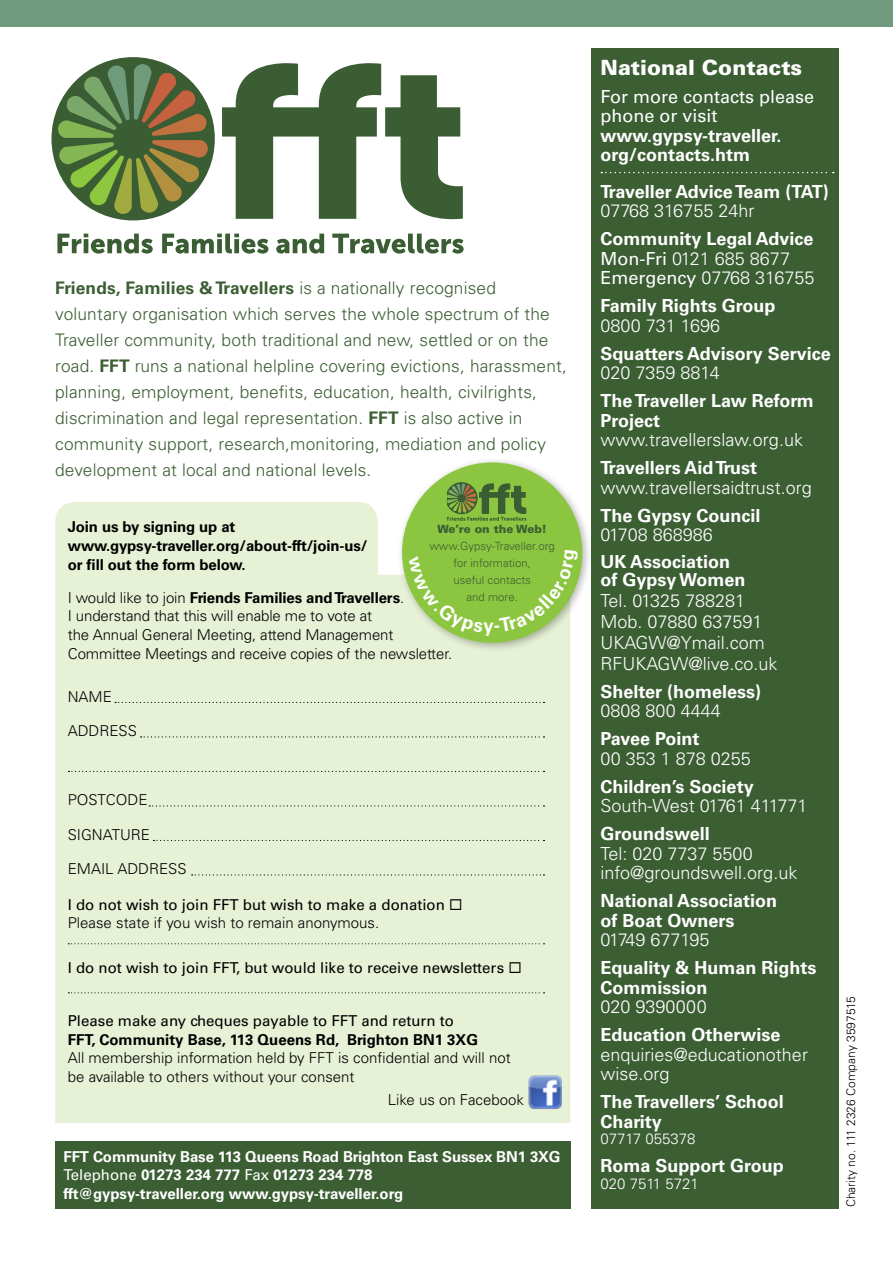
<style>
.page{position:relative;width:893px;height:1263px;background:#fff}
.page>*{position:absolute;margin:0;border:0;box-sizing:border-box;transform-origin:0 0}
.t1{font:900 21px "Univers LT Std";color:#fff}
.t2{font:300 18px/19.5px "Univers LT Std";color:#fff}
.t3{font:700 18px/19.5px "Univers LT Std";color:#fff}
.t4{font:18px/19.5px "Univers LT Std";color:#fff}
.t5{font:700 18px "Univers LT Std";letter-spacing:-.02em;color:#fff}
.t6{font:300 17.25px/26px "Univers LT Std";letter-spacing:.01em;color:#3c5e33}
.t7{font:300 15px/18.8px "Univers LT Std";letter-spacing:-.01em;color:#000}
.t8{font:15px/18.8px "Univers LT Std";color:#000}
.t9{font:700 15px/18.8px "Univers LT Std";letter-spacing:-.01em;color:#fff}
.t10{font:700 15px/18.8px "Univers LT Std";letter-spacing:-.01em;color:#000}
.t11{font:300 15px "Univers LT Std";color:#fff}
.t12{font:300 12px "Univers LT Std";color:#000}
.t13{font:300 11.4px/17.1px "Univers LT Std";color:#3c5e33;text-align:center}
.t14{font:900 11.4px "Univers LT Std";color:#3c5e33}
.s1{font-weight:700}
.s2{font-weight:300}
.s3{font-weight:400}
</style>
<div class="page">
<div style="left:591px;top:48px;width:248px;height:1161px;background:#3c5e33"></div>
<svg style="left:601px;top:172px;width:233px;height:1px"></svg>
<div style="left:51px;top:57px;width:164px;height:163px;background:#3a5d33;border-radius:50%"></div>
<svg style="left:57px;top:63px;width:151px;height:152px"></svg>
<svg style="left:57px;top:234px;width:96px;height:20px"></svg>
<svg style="left:162px;top:234px;width:106px;height:20px"></svg>
<svg style="left:276px;top:234px;width:48px;height:20px"></svg>
<svg style="left:332px;top:234px;width:132px;height:20px"></svg>
<svg style="left:222px;top:63px;width:241px;height:156px"></svg>
<div style="left:0;top:0;width:893px;height:27px;background:#6f9a7b"></div>
<div style="left:55px;top:502px;width:515px;height:621px;background:#e6f1d6"></div>
<svg style="left:115px;top:702px;width:429px;height:1px"></svg>
<svg style="left:141px;top:736px;width:403px;height:1px"></svg>
<svg style="left:68px;top:771px;width:476px;height:1px"></svg>
<svg style="left:149px;top:805px;width:395px;height:1px"></svg>
<svg style="left:153px;top:840px;width:391px;height:1px"></svg>
<svg style="left:192px;top:874px;width:352px;height:1px"></svg>
<svg style="left:68px;top:943px;width:476px;height:1px"></svg>
<svg style="left:68px;top:992px;width:476px;height:1px"></svg>
<img style="left:528px;top:1074px;width:34px;height:35px">
<div style="left:396px;top:457px;width:197px;height:196px;background:#000;opacity:.3"></div>
<div style="left:402px;top:462px;width:180px;height:181px;background:#8cc640;border-radius:50%"></div>
<svg style="left:448px;top:482px;width:78px;height:39px"></svg>
<div style="left:55px;top:1141px;width:515px;height:68px;background:#3c5e33"></div>
<svg style="left:408px;top:580px;width:170px;height:56px"></svg>
<p class="t6" style="left:55px;top:275px;width:513px"><span class="s1">Friends, Families &amp; Travellers</span> is a nationally recognised voluntary organisation which serves the whole spectrum of the Traveller community, both traditional and new, settled or on the road. <span class="s1">FFT</span> runs a national helpline covering evictions, harassment, planning, employment, benefits, education, health, civilrights, discrimination and legal representation. <span class="s1">FFT</span> is also active in community support, research,monitoring, mediation and policy development at local and national levels.</p>
<p class="t10" style="left:68px;top:518px;width:301px">Join us by signing up at www.gypsy-traveller.org/about-fft/join-us/ or fill out the form below.</p>
<p class="t14" style="left:437px;top:521px;width:111px">We’re on the Web!</p>
<p class="t13" style="left:429px;top:537px;width:127px">www.Gypsy-Traveller.org for information,<br>useful contacts<br>and more.</p>
<p class="t7" style="left:68px;top:588px;width:386px">I would like to join <span class="s1">Friends Families and Travellers</span>.<br>I understand that this will enable me to vote at<br>the Annual General Meeting, attend Management Committee Meetings and receive copies of the newsletter.</p>
<p class="t7" style="left:68px;top:687px;width:23px">Name</p>
<p class="t7" style="left:68px;top:722px;width:71px">ADDRESS</p>
<p class="t7" style="left:68px;top:791px;width:81px">POSTCODE</p>
<p class="t7" style="left:68px;top:825px;width:84px">SIGNATURE</p>
<p class="t7" style="left:68px;top:860px;width:19px">Email</p>
<p class="t7" style="left:117px;top:860px;width:21px">Address</p>
<p class="t8" style="left:68px;top:895px;width:396px">I do not wish to join FFT but wish to make a donation ◻<br><span class="s2">Please state if you wish to remain anonymous.</span></p>
<p class="t8" style="left:68px;top:958px;width:455px">I do not wish to join FFT, but would like to receive newsletters ◻</p>
<p class="t8" style="left:68px;top:1011px;width:388px">Please make any cheques payable to FFT and return to</p>
<p class="t10" style="left:68px;top:1030px;width:412px">FFT, Community Base, 113 Queens Rd, Brighton BN1 3XG</p>
<p class="t7" style="left:68px;top:1049px;width:444px">All membership information held by FFT is confidential and will not be available to others without your consent</p>
<p class="t7" style="left:388px;top:1090px;width:138px">Like us on Facebook</p>
<p class="t9" style="left:64px;top:1147px;width:499px">FFT Community Base 113 Queens Road Brighton East Sussex BN1 3XG<br><span class="s3">Telephone</span> 01273 234 777 <span class="s3">Fax</span> 01273 234 778<br>fft@gypsy-traveller.org www.gypsy-traveller.org</p>
<p class="t1" style="left:600px;top:54px;width:203px">National Contacts</p>
<p class="t4" style="left:600px;top:87px;width:215px">For more contacts please phone or visit</p>
<p class="t3" style="left:600px;top:126px;width:182px">www.gypsy-traveller. org/contacts.htm</p>
<p class="t5" style="left:600px;top:181px;width:230px">Traveller Advice Team (TAT)</p>
<p class="t2" style="left:600px;top:201px;width:155px">07768 316755 24hr</p>
<p class="t2" style="left:600px;top:229px;width:215px"><span class="s1">Community Legal Advice<br></span><span class="s3">Mon-Fri</span> 0121 685 8677<br><span class="s3">Emergency</span> 07768 316755</p>
<p class="t3" style="left:600px;top:296px;width:176px">Family Rights Group</p>
<p class="t2" style="left:600px;top:316px;width:121px">0800 731 1696</p>
<p class="t3" style="left:600px;top:344px;width:232px">Squatters Advisory Service</p>
<p class="t2" style="left:600px;top:363px;width:121px">020 7359 8814</p>
<p class="t3" style="left:600px;top:391px;width:215px">The Traveller Law Reform<br>Project</p>
<p class="t2" style="left:600px;top:430px;width:204px">www.travellerslaw.org.uk</p>
<p class="t3" style="left:600px;top:458px;width:158px">Travellers Aid Trust</p>
<p class="t2" style="left:600px;top:478px;width:213px">www.travellersaidtrust.org</p>
<p class="t3" style="left:600px;top:506px;width:162px">The Gypsy Council</p>
<p class="t2" style="left:600px;top:525px;width:114px">01708 868986</p>
<p class="t3" style="left:600px;top:552px;width:147px;line-height:18px">UK Association of Gypsy Women</p>
<p class="t2" style="left:600px;top:590px;width:179px;line-height:21px">Tel. 01325 788281<br>Mob. 07880 637591<br>UKAGW@Ymail.com<br>RFUKAGW@live.co.uk</p>
<p class="t3" style="left:600px;top:682px;width:162px">Shelter (homeless)</p>
<p class="t2" style="left:600px;top:701px;width:122px">0808 800 4444</p>
<p class="t3" style="left:600px;top:729px;width:100px">Pavee Point</p>
<p class="t2" style="left:600px;top:749px;width:152px">00 353 1 878 0255</p>
<p class="t3" style="left:600px;top:777px;width:155px">Children’s Society</p>
<p class="t2" style="left:600px;top:796px;width:209px">South-West 01761 411771</p>
<p class="t3" style="left:600px;top:824px;width:111px">Groundswell</p>
<p class="t2" style="left:600px;top:844px;width:199px">Tel: 020 7737 5500 info@groundswell.org.uk</p>
<p class="t3" style="left:600px;top:891px;width:178px">National Association of Boat Owners</p>
<p class="t2" style="left:600px;top:930px;width:111px">01749 677195</p>
<p class="t3" style="left:600px;top:958px;width:218px">Equality &amp; Human Rights<br>Commission</p>
<p class="t2" style="left:600px;top:997px;width:108px">020 9390000</p>
<p class="t3" style="left:600px;top:1025px;width:182px">Education Otherwise</p>
<p class="t2" style="left:600px;top:1045px;width:209px">enquiries@educationother wise.org</p>
<p class="t3" style="left:600px;top:1092px;width:185px">The Travellers’ School<br>Charity</p>
<p class="t11" style="left:600px;top:1130px;width:96px">07717 055378</p>
<p class="t3" style="left:600px;top:1156px;width:185px">Roma Support Group</p>
<p class="t11" style="left:600px;top:1174px;width:100px">020 7511 5721</p>
<p class="t12" style="left:844px;top:1207px;width:213px;rotate:-90deg">Charity no. 111 2326 Company 3597515</p>
</div>
